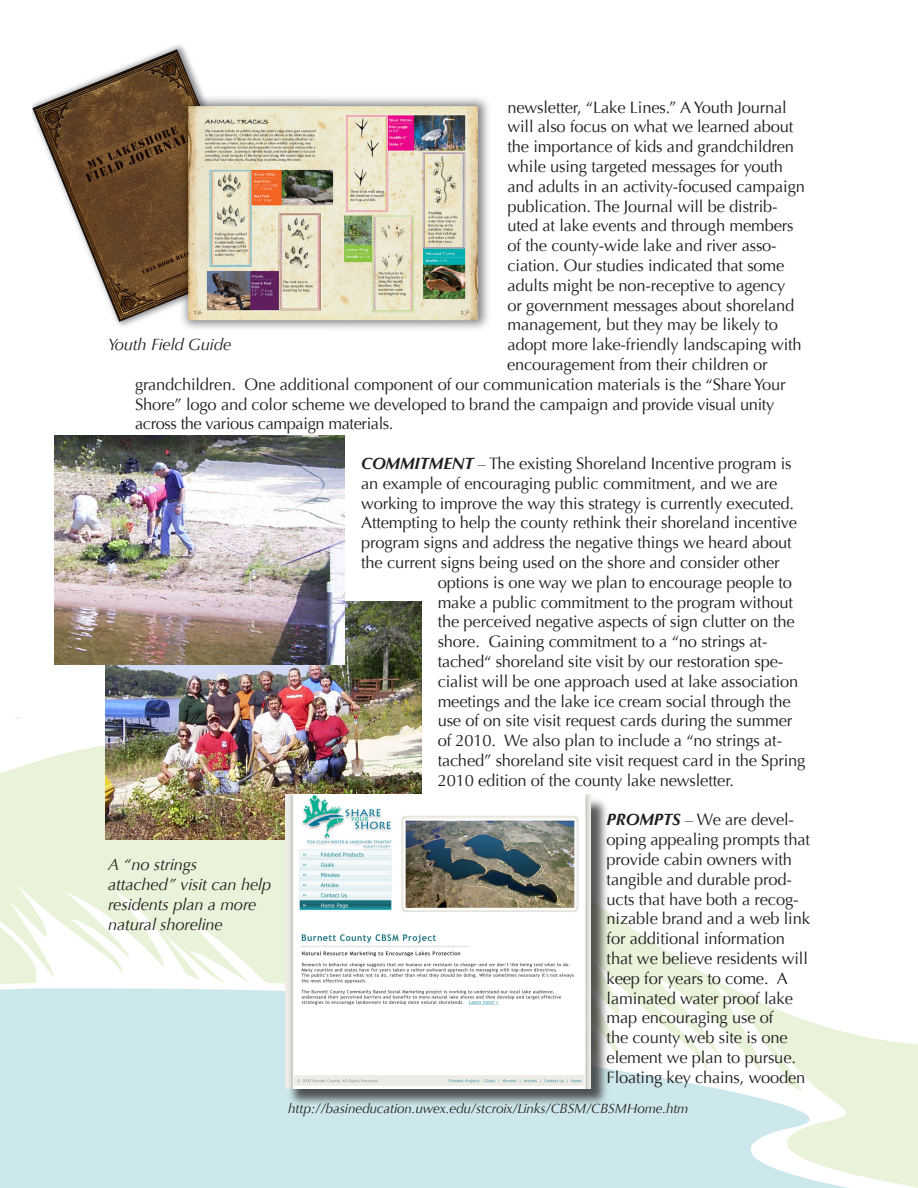
<style>
.page{position:relative;width:918px;height:1188px;background:#fff}
.page>*{position:absolute;margin:0;border:0;box-sizing:border-box;transform-origin:0 0}
.t1{font:16.5px/19.8px "Optima";letter-spacing:-.01em;color:#231f20}
.t2{font:italic 16.5px/19.8px "Optima";letter-spacing:-.01em;color:#231f20}
.t3{font:italic 13.5px "Optima";letter-spacing:-.01em;color:#231f20}
.s1{font-weight:700;font-style:italic}
</style>
<div class="page">
<svg style="left:0;top:1049px;width:918px;height:139px;fill:#cde8ed"></svg>
<svg style="left:0;top:739px;width:918px;height:310px"></svg>
<svg style="left:0;top:872px;width:268px;height:117px"></svg>
<svg style="left:611px;top:942px;width:230px;height:164px"></svg>
<svg style="left:0;top:717px;width:76px;height:71px"></svg>
<img style="left:32px;top:45px;width:457px;height:284px">
<img style="left:106px;top:601px;width:316px;height:238px">
<div style="left:287px;top:796px;width:324px;height:313px;background:#231f20;opacity:.75"></div>
<img style="left:285px;top:795px;width:305px;height:293px">
<img style="left:54px;top:435px;width:291px;height:229px">
<p class="t1" style="left:508px;top:97px;width:281px">newsletter, “Lake Lines.” A Youth Journal</p>
<p class="t1" style="left:508px;top:117px;width:287px">will also focus on what we learned about</p>
<p class="t1" style="left:508px;top:137px;width:288px">the importance of kids and grandchildren</p>
<p class="t1" style="left:508px;top:157px;width:277px">while using targeted messages for youth</p>
<p class="t1" style="left:508px;top:177px;width:299px">and adults in an activity-focused campaign</p>
<p class="t1" style="left:508px;top:196px;width:272px">publication. The Journal will be distrib-</p>
<p class="t1" style="left:508px;top:216px;width:288px">uted at lake events and through members</p>
<p class="t1" style="left:508px;top:236px;width:271px">of the county-wide lake and river asso-</p>
<p class="t1" style="left:508px;top:256px;width:278px">ciation. Our studies indicated that some</p>
<p class="t1" style="left:508px;top:276px;width:280px">adults might be non-receptive to agency</p>
<p class="t1" style="left:508px;top:295px;width:288px">or government messages about shoreland</p>
<p class="t1" style="left:508px;top:315px;width:272px">management, but they may be likely to</p>
<p class="t1" style="left:508px;top:335px;width:296px">adopt more lake-friendly landscaping with</p>
<p class="t1" style="left:507px;top:355px;width:262px">encouragement from their children or</p>
<p class="t1" style="left:135px;top:375px;width:652px">grandchildren. One additional component of our communication materials is the “Share Your</p>
<p class="t1" style="left:135px;top:394px;width:641px">Shore” logo and color scheme we developed to brand the campaign and provide visual unity</p>
<p class="t1" style="left:135px;top:414px;width:260px">across the various campaign materials.</p>
<p class="t1" style="left:361px;top:454px;width:432px"><span class="s1">COMMITMENT</span> – The existing Shoreland Incentive program is</p>
<p class="t1" style="left:361px;top:474px;width:418px">an example of encouraging public commitment, and we are</p>
<p class="t1" style="left:361px;top:493px;width:434px">working to improve the way this strategy is currently executed.</p>
<p class="t1" style="left:361px;top:513px;width:437px">Attempting to help the county rethink their shoreland incentive</p>
<p class="t1" style="left:361px;top:533px;width:432px">program signs and address the negative things we heard about</p>
<p class="t1" style="left:361px;top:553px;width:420px">the current signs being used on the shore and consider other</p>
<p class="t1" style="left:438px;top:573px;width:356px">options is one way we plan to encourage people to</p>
<p class="t1" style="left:438px;top:592px;width:357px">make a public commitment to the program without</p>
<p class="t1" style="left:438px;top:612px;width:359px">the perceived negative aspects of sign clutter on the</p>
<p class="t1" style="left:438px;top:632px;width:331px">shore. Gaining commitment to a “no strings at-</p>
<p class="t1" style="left:438px;top:652px;width:347px">tached“ shoreland site visit by our restoration spe-</p>
<p class="t1" style="left:438px;top:672px;width:362px">cialist will be one approach used at lake association</p>
<p class="t1" style="left:438px;top:691px;width:355px">meetings and the lake ice cream social through the</p>
<p class="t1" style="left:438px;top:711px;width:356px">use of on site visit request cards during the summer</p>
<p class="t1" style="left:438px;top:731px;width:346px">of 2010. We also plan to include a “no strings at-</p>
<p class="t1" style="left:438px;top:751px;width:369px">tached” shoreland site visit request card in the Spring</p>
<p class="t1" style="left:438px;top:771px;width:298px">2010 edition of the county lake newsletter.</p>
<p class="t1" style="left:607px;top:810px;width:205px"><span class="s1">PROMPTS</span> – We are devel&shy;oping appealing prompts that provide cabin owners with tangible and durable prod&shy;ucts that have both a recog&shy;nizable brand and a web link for additional information that we believe residents will keep for years to come. A laminated water proof lake map encouraging use of<br>the county web site is one element we plan to pursue.<br>Floating key chains, wooden</p>
<p class="t2" style="left:108px;top:334px;width:125px">Youth Field Guide</p>
<p class="t2" style="left:108px;top:855px;width:165px">A “no strings<br>attached” visit can help residents plan a more natural shoreline</p>
<p class="t3" style="left:288px;top:1101px;width:402px">http://basineducation.uwex.edu/stcroix/Links/CBSM/CBSMHome.htm</p>
</div>
